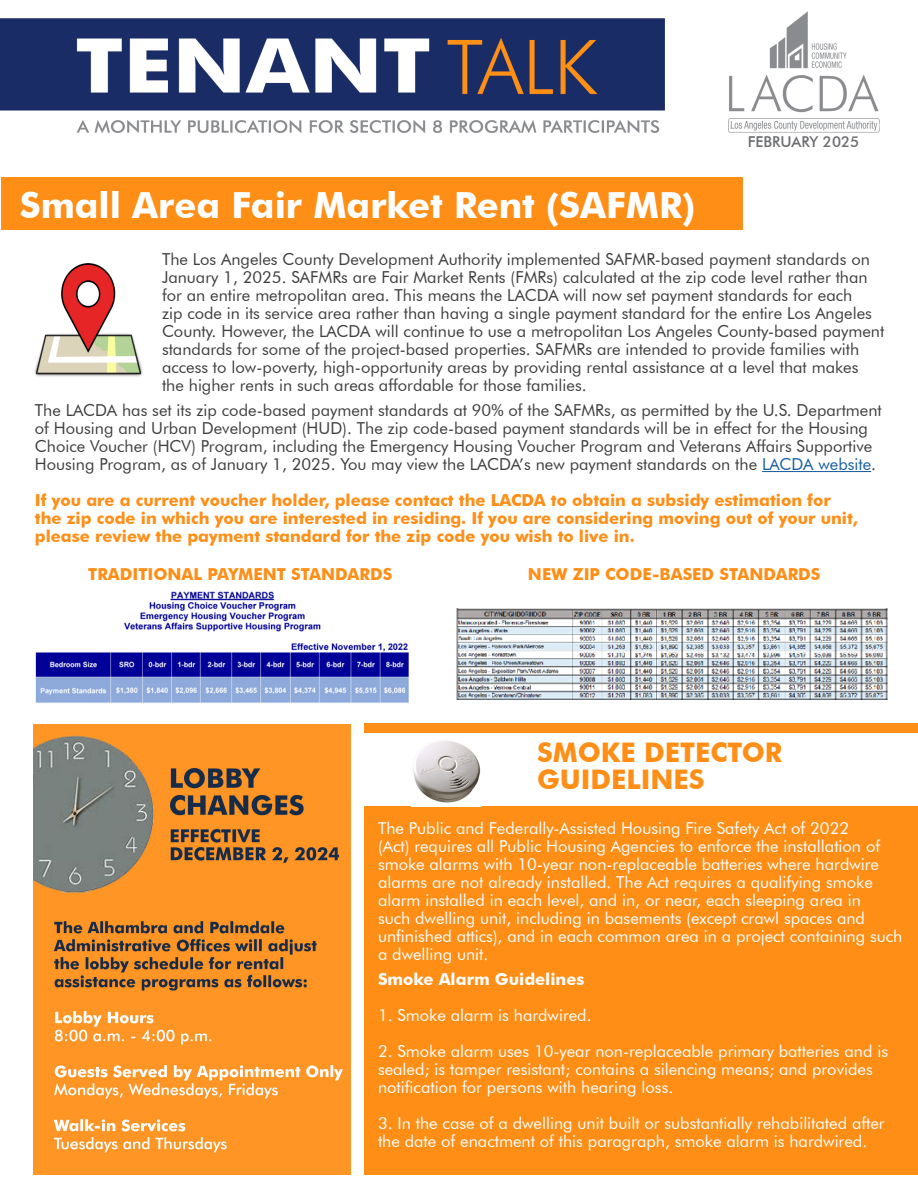
<style>
.page{position:relative;width:918px;height:1188px;background:#fff}
.page>*{position:absolute;margin:0;border:0;box-sizing:border-box;transform-origin:0 0}
.t1{font:700 36px "Futura BT";color:#fff}
.t2{font:700 27px/27px "Futura BT";color:#ff8e16}
.t3{font:16.5px/18px "Futura BT";color:#3e3e3f}
.t4{font:16.5px/18px "Futura BT";color:#fff}
.t5{font:700 16.5px/18px "Futura BT";color:#ff8e16}
.t6{font:700 16.5px "Futura BT";color:#fff}
.t7{font:500 15px "Futura BT";color:#6c6d70}
.s1{color:#175d9e}
</style>
<div class="page">
<img style="left:0;top:11px;width:880px;height:122px">
<img style="left:34px;top:263px;width:109px;height:114px">
<div style="left:1px;top:177px;width:741px;height:53px;background:#ff8e16"></div>
<hr style="left:762px;top:471px;width:109px;height:1px;background:#175d9e">
<img style="left:35px;top:591px;width:374px;height:112px">
<img style="left:456px;top:609px;width:432px;height:91px">
<img style="left:34px;top:725px;width:317px;height:449px">
<div style="left:364px;top:723px;width:554px;height:451px;background:#ff8e16"></div>
<div style="left:365px;top:733px;width:553px;height:73px;background:#fff"></div>
<img style="left:413px;top:740px;width:68px;height:63px">
<p class="t1" style="left:20px;top:183px;width:677px">Small Area Fair Market Rent (SAFMR)</p>
<p class="t7" style="left:748px;top:133px;width:113px">FEBRUARY 2025</p>
<p class="t3" style="left:162px;top:250px;width:724px">The Los Angeles County Development Authority implemented SAFMR-based payment standards on January 1, 2025. SAFMRs are Fair Market Rents (FMRs) calculated at the zip code level rather than for an entire metropolitan area. This means the LACDA will now set payment standards for each<br>zip code in its service area rather than having a single payment standard for the entire Los Angeles County. However, the LACDA will continue to use a metropolitan Los Angeles County-based payment standards for some of the project-based properties. SAFMRs are intended to provide families with access to low-poverty, high-opportunity areas by providing rental assistance at a level that makes the higher rents in such areas affordable for those families.</p>
<p class="t3" style="left:35px;top:401px;width:849px">The LACDA has set its zip code-based payment standards at 90% of the SAFMRs, as permitted by the U.S. Department of Housing and Urban Development (HUD). The zip code-based payment standards will be in effect for the Housing Choice Voucher (HCV) Program, including the Emergency Housing Voucher Program and Veterans Affairs Supportive Housing Program, as of January 1, 2025. You may view the LACDA’s new payment standards on the <span class="s1">LACDA website</span>.</p>
<p class="t5" style="left:35px;top:491px;width:825px">If you are a current voucher holder, please contact the LACDA to obtain a subsidy estimation for the zip code in which you are interested in residing. If you are considering moving out of your unit, please review the payment standard for the zip code you wish to live in.</p>
<p class="t5" style="left:88px;top:565px;width:306px">TRADITIONAL PAYMENT STANDARDS</p>
<p class="t5" style="left:528px;top:565px;width:294px">NEW ZIP CODE-BASED STANDARDS</p>
<p class="t2" style="left:537px;top:739px;width:247px">SMOKE DETECTOR<br>GUIDELINES</p>
<p class="t4" style="left:378px;top:819px;width:526px">The Public and Federally-Assisted Housing Fire Safety Act of 2022<br>(Act) requires all Public Housing Agencies to enforce the installation of smoke alarms with 10-year non-replaceable batteries where hardwire alarms are not already installed. The Act requires a qualifying smoke alarm installed in each level, and in, or near, each sleeping area in<br>such dwelling unit, including in basements (except crawl spaces and unfinished attics), and in each common area in a project containing such a dwelling unit.</p>
<p class="t6" style="left:378px;top:969px;width:208px">Smoke Alarm Guidelines</p>
<p class="t4" style="left:378px;top:1006px;width:215px">1. Smoke alarm is hardwired.</p>
<p class="t4" style="left:378px;top:1042px;width:512px">2. Smoke alarm uses 10-year non-replaceable primary batteries and is sealed; is tamper resistant; contains a silencing means; and provides notification for persons with hearing loss.</p>
<p class="t4" style="left:378px;top:1114px;width:508px">3. In the case of a dwelling unit built or substantially rehabilitated after the date of enactment of this paragraph, smoke alarm is hardwired.</p>
</div>
